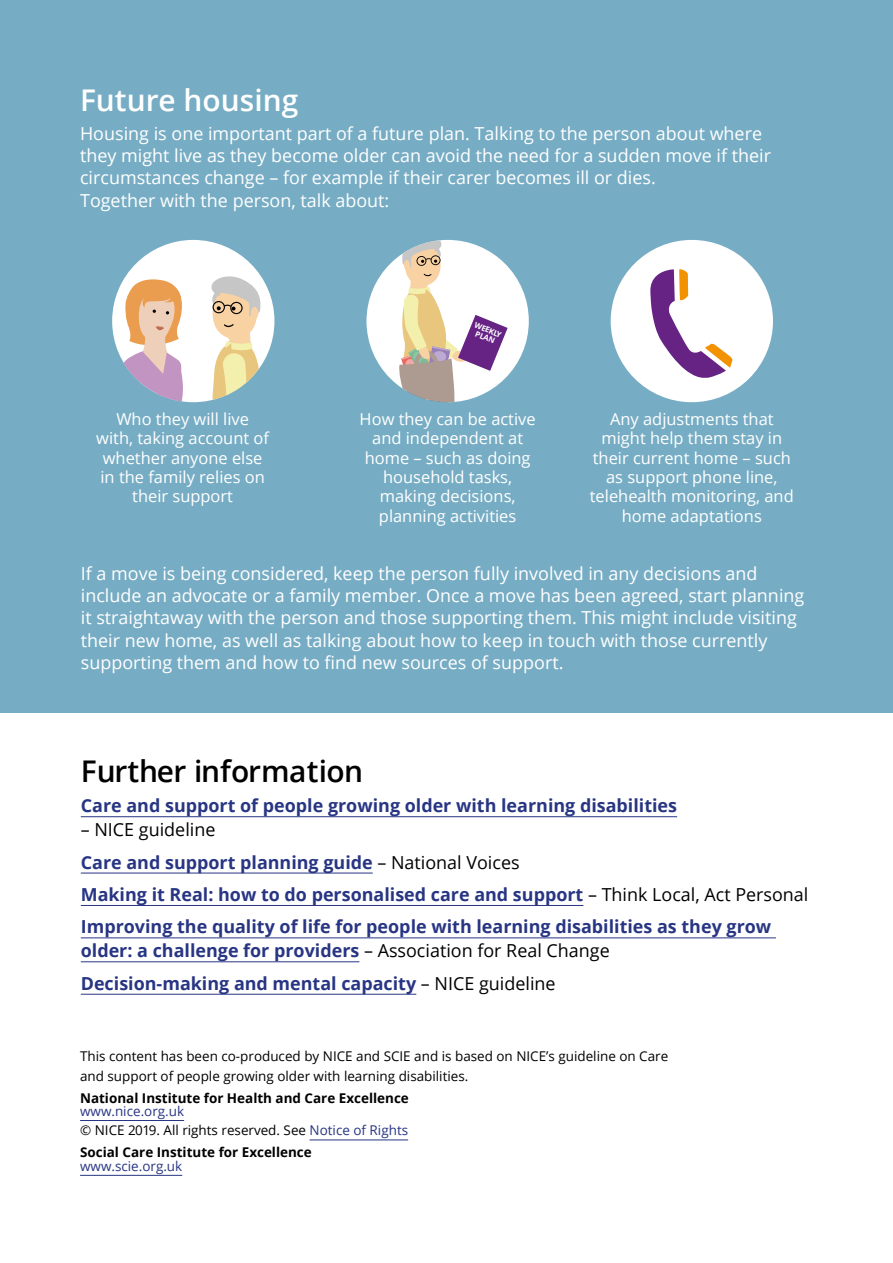
<style>
.page{position:relative;width:893px;height:1263px;background:#fff}
.page>*{position:absolute;margin:0;border:0;box-sizing:border-box;transform-origin:0 0}
.t1{font:600 29.85px "Open Sans";letter-spacing:-.01em;color:#000}
.t2{font:600 29.85px "Open Sans";color:#fff}
.t3{font:18px/22.4px "Open Sans";color:#fff}
.t4{font:700 18px/32.4px "Open Sans";color:#283583}
.t5{font:16.5px/19.5px "Open Sans";color:#fff;text-align:center}
.t6{font:13.5px/19.4px "Open Sans";color:#000}
.t7{font:700 13.5px "Open Sans";color:#000}
.t8{font:13.5px "Open Sans";color:#283583}
.t9{font:700 7.8px/7.8px "Open Sans";color:#fff;text-align:center}
.s1{font-weight:400;color:#000}
.s2{color:#283583}
</style>
<div class="page">
<div style="left:0;top:0;width:893px;height:712px;background:#77adc4"></div>
<hr style="left:80px;top:1120px;width:104px;height:1px;background:#283583">
<hr style="left:310px;top:1139px;width:98px;height:1px;background:#283583">
<hr style="left:80px;top:1175px;width:102px;height:1px;background:#283583">
<hr style="left:81px;top:816px;width:596px;height:1px;background:#283583">
<hr style="left:81px;top:872px;width:292px;height:1px;background:#283583">
<hr style="left:81px;top:905px;width:502px;height:1px;background:#283583">
<hr style="left:81px;top:937px;width:695px;height:1px;background:#283583">
<hr style="left:81px;top:961px;width:278px;height:1px;background:#283583">
<hr style="left:81px;top:994px;width:335px;height:1px;background:#283583">
<div style="left:611px;top:240px;width:162px;height:162px;background:#fff;border-radius:50%"></div>
<svg style="left:650px;top:269px;width:82px;height:109px"></svg>
<div style="left:112px;top:240px;width:162px;height:162px;background:#fff;border-radius:50%"></div>
<svg style="left:112px;top:263px;width:151px;height:139px"></svg>
<div style="left:366px;top:240px;width:163px;height:162px;background:#fff;border-radius:50%"></div>
<div style="left:405px;top:245px;width:36px;height:41px;background:#f9d2a4;border-radius:50%"></div>
<div style="left:404px;top:260px;width:6px;height:10px;background:#f9d2a4;border-radius:50%"></div>
<svg style="left:401px;top:240px;width:53px;height:27px"></svg>
<svg style="left:397px;top:274px;width:111px;height:128px"></svg>
<h1 class="t2" style="left:80px;top:79px;width:220px">Future housing</h1>
<p class="t3" style="left:80px;top:121px;width:693px">Housing is one important part of a future plan. Talking to the person about where they might live as they become older can avoid the need for a sudden move if their circumstances change – for example if their carer becomes ill or dies.<br>Together with the person, talk about:</p>
<p class="t9" style="left:476px;top:321px;width:26px;rotate:22deg">WEEKL<br>PLAN</p>
<p class="t5" style="left:96px;top:409px;width:174px">Who they will live with, taking account of whether anyone else in the family relies on their support</p>
<p class="t5" style="left:360px;top:409px;width:178px">How they can be active and independent at home – such as doing household tasks, making decisions, planning activities</p>
<p class="t5" style="left:590px;top:409px;width:205px">Any adjustments that might help them stay in their current home – such as support phone line, telehealth monitoring, and home adaptations</p>
<p class="t3" style="left:81px;top:561px;width:725px">If a move is being considered, keep the person fully involved in any decisions and include an advocate or a family member. Once a move has been agreed, start planning it straightaway with the person and those supporting them. This might include visiting their new home, as well as talking about how to keep in touch with those currently supporting them and how to find new sources of support.</p>
<h1 class="t1" style="left:81px;top:751px;width:284px">Further information</h1>
<p class="t4" style="left:81px;top:789px;width:598px">Care and support of people growing older with learning disabilities</p>
<p class="t4" style="left:81px;top:813px;width:729px"><span class="s1">– NICE guideline<br></span>Care and support planning guide <span class="s1">– National Voices<br></span>Making it Real: how to do personalised care and support <span class="s1">– Think Local, Act Personal </span>Improving the quality of life for people with learning disabilities as they grow</p>
<p class="t4" style="left:81px;top:934px;width:530px">older: a challenge for providers <span class="s1">– Association for Real Change<br></span>Decision-making and mental capacity <span class="s1">– NICE guideline</span></p>
<p class="t6" style="left:80px;top:1046px;width:590px">This content has been co-produced by NICE and SCIE and is based on NICE’s guideline on Care and support of people growing older with learning disabilities.</p>
<p class="t7" style="left:80px;top:1088px;width:330px">National Institute for Health and Care Excellence</p>
<p class="t6" style="left:80px;top:1101px;width:330px"><span class="s2">www.nice.org.uk<br></span>© NICE 2019. All rights reserved. See <span class="s2">Notice of Rights</span></p>
<p class="t7" style="left:80px;top:1143px;width:233px">Social Care Institute for Excellence</p>
<p class="t8" style="left:80px;top:1157px;width:104px">www.scie.org.uk</p>
</div>
